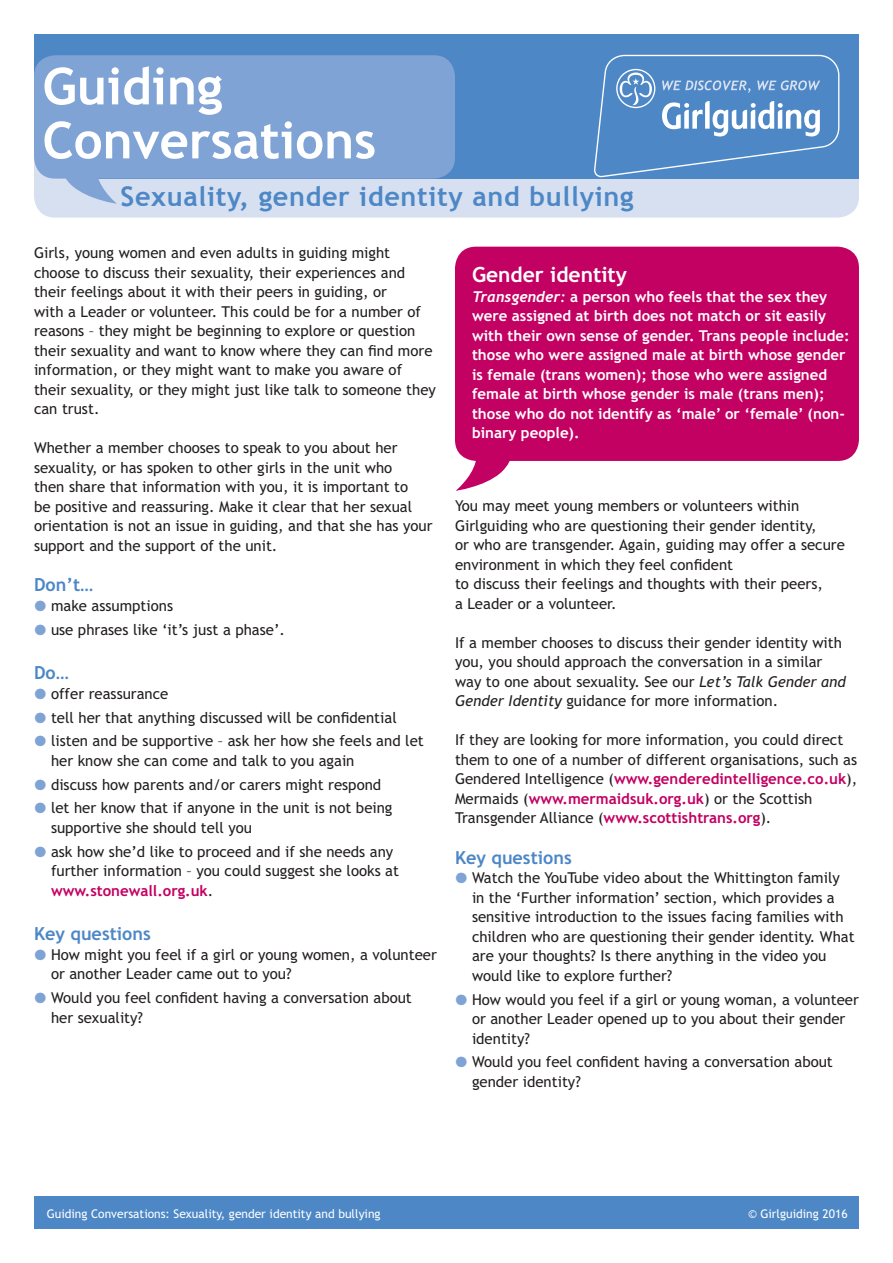
<style>
.page{position:relative;width:893px;height:1263px;background:#fff}
.page>*{position:absolute;margin:0;border:0;box-sizing:border-box;transform-origin:0 0}
.t1{font:700 51px/54px "Trebuchet MS";color:#fff}
.t2{font:700 27px "Trebuchet MS";letter-spacing:.025em;color:#4d87c6}
.t3{font:700 21px "Trebuchet MSPS";color:#fff}
.t4{font:700 18px "Trebuchet MSPS";color:#4d87c6}
.t5{font:15px/19.5px "Trebuchet MSPS";color:#231f20}
.t6{font:700 15px/19.5px "Trebuchet MSPS";color:#fff}
.t7{font:12px "Trebuchet MSPS";color:#fff}
.s1{font-family:"European Pi Three";color:#80a3d5}
.s2{font-weight:700;color:#c30162}
.s3{font-style:italic}
</style>
<div class="page">
<div style="left:34px;top:123px;width:825px;height:95px;background:#d6e0f1;border-radius:21px"></div>
<div style="left:34px;top:34px;width:825px;height:145px;background:#4d87c6"></div>
<div style="left:34px;top:152px;width:36px;height:36px;background:#d6e0f1"></div>
<div style="left:34px;top:55px;width:421px;height:124px;background:#80a3d5;border-radius:21px"></div>
<svg style="left:56px;top:178px;width:61px;height:26px"></svg>
<svg style="left:594px;top:55px;width:245px;height:122px"></svg>
<div style="left:34px;top:1197px;width:825px;height:32px;background:#4d87c6"></div>
<svg style="left:456px;top:448px;width:54px;height:43px"></svg>
<div style="left:455px;top:247px;width:404px;height:214px;background:#c30162;border-radius:21px"></div>
<h1 class="t1" style="left:43px;top:59px;width:335px">Guiding<br>Conversations</h1>
<h2 class="t2" style="left:121px;top:180px;width:515px">Sexuality, gender identity and bullying</h2>
<p class="t5" style="left:34px;top:243px;width:403px">Girls, young women and even adults in guiding might choose to discuss their sexuality, their experiences and their feelings about it with their peers in guiding, or<br>with a Leader or volunteer. This could be for a number of reasons – they might be beginning to explore or question their sexuality and want to know where they can find more information, or they might want to make you aware of their sexuality, or they might just like talk to someone they can trust.</p>
<p class="t5" style="left:34px;top:438px;width:400px">Whether a member chooses to speak to you about her sexuality, or has spoken to other girls in the unit who<br>then share that information with you, it is important to<br>be positive and reassuring. Make it clear that her sexual orientation is not an issue in guiding, and that she has your support and the support of the unit.</p>
<p class="t4" style="left:34px;top:574px;width:61px">Don’t…</p>
<p class="t5" style="left:34px;top:594px;width:253px;line-height:23.7px"><span class="s1">#</span> make assumptions<br><span class="s1">#</span> use phrases like ‘it’s just a phase’.</p>
<p class="t4" style="left:34px;top:662px;width:36px">Do…</p>
<p class="t5" style="left:34px;top:682px;width:391px;line-height:23.7px"><span class="s1">#</span> offer reassurance<br><span class="s1">#</span> tell her that anything discussed will be confidential<br><span class="s1">#</span> listen and be supportive – ask her how she feels and let</p>
<p class="t5" style="left:34px;top:749px;width:360px;line-height:23.7px;text-indent:17px">her know she can come and talk to you again<br><span class="s1">#</span> discuss how parents and/or carers might respond <span class="s1">#</span> let her know that if anyone in the unit is not being</p>
<p class="t5" style="left:34px;top:816px;width:361px;line-height:23.7px;text-indent:17px">supportive she should tell you<br><span class="s1">#</span> ask how she’d like to proceed and if she needs any</p>
<p class="t5" style="left:51px;top:861px;width:350px">further information – you could suggest she looks at <span class="s2">www.stonewall.org.uk</span>.</p>
<p class="t4" style="left:34px;top:923px;width:118px">Key questions</p>
<p class="t5" style="left:51px;top:945px;width:387px;text-indent:-17px"><span class="s1">#</span> How might you feel if a girl or young women, a volunteer or another Leader came out to you?</p>
<p class="t5" style="left:51px;top:988px;width:362px;text-indent:-17px"><span class="s1">#</span> Would you feel confident having a conversation about her sexuality?</p>
<h3 class="t3" style="left:472px;top:263px;width:157px">Gender identity</h3>
<p class="t6" style="left:472px;top:287px;width:379px"><span class="s3">Transgender:</span> a person who feels that the sex they were assigned at birth does not match or sit easily with their own sense of gender. Trans people include: those who were assigned male at birth whose gender is female (trans women); those who were assigned female at birth whose gender is male (trans men); those who do not identify as ‘male’ or ‘female’ (non&shy;binary people).</p>
<p class="t5" style="left:455px;top:496px;width:391px">You may meet young members or volunteers within Girlguiding who are questioning their gender identity,<br>or who are transgender. Again, guiding may offer a secure environment in which they feel confident<br>to discuss their feelings and thoughts with their peers,<br>a Leader or a volunteer.</p>
<p class="t5" style="left:455px;top:633px;width:392px">If a member chooses to discuss their gender identity with you, you should approach the conversation in a similar way to one about sexuality. See our <span class="s3">Let’s Talk Gender and Gender Identity</span> guidance for more information.</p>
<p class="t5" style="left:455px;top:730px;width:404px">If they are looking for more information, you could direct them to one of a number of different organisations, such as Gendered Intelligence (<span class="s2">www.genderedintelligence.co.uk</span>), Mermaids (<span class="s2">www.mermaidsuk.org.uk</span>) or the Scottish Transgender Alliance (<span class="s2">www.scottishtrans.org</span>).</p>
<p class="t4" style="left:455px;top:847px;width:118px">Key questions</p>
<p class="t5" style="left:472px;top:868px;width:384px;text-indent:-17px"><span class="s1">#</span> Watch the YouTube video about the Whittington family in the ‘Further information’ section, which provides a sensitive introduction to the issues facing families with children who are questioning their gender identity. What are your thoughts? Is there anything in the video you would like to explore further?</p>
<p class="t5" style="left:472px;top:989px;width:388px;text-indent:-17px"><span class="s1">#</span> How would you feel if a girl or young woman, a volunteer or another Leader opened up to you about their gender identity?</p>
<p class="t5" style="left:472px;top:1052px;width:362px;text-indent:-17px"><span class="s1">#</span> Would you feel confident having a conversation about gender identity?</p>
<p class="t7" style="left:47px;top:1206px;width:335px">Guiding Conversations: Sexuality, gender identity and bullying</p>
<p class="t7" style="left:748px;top:1206px;width:101px">© Girlguiding 2016</p>
</div>
